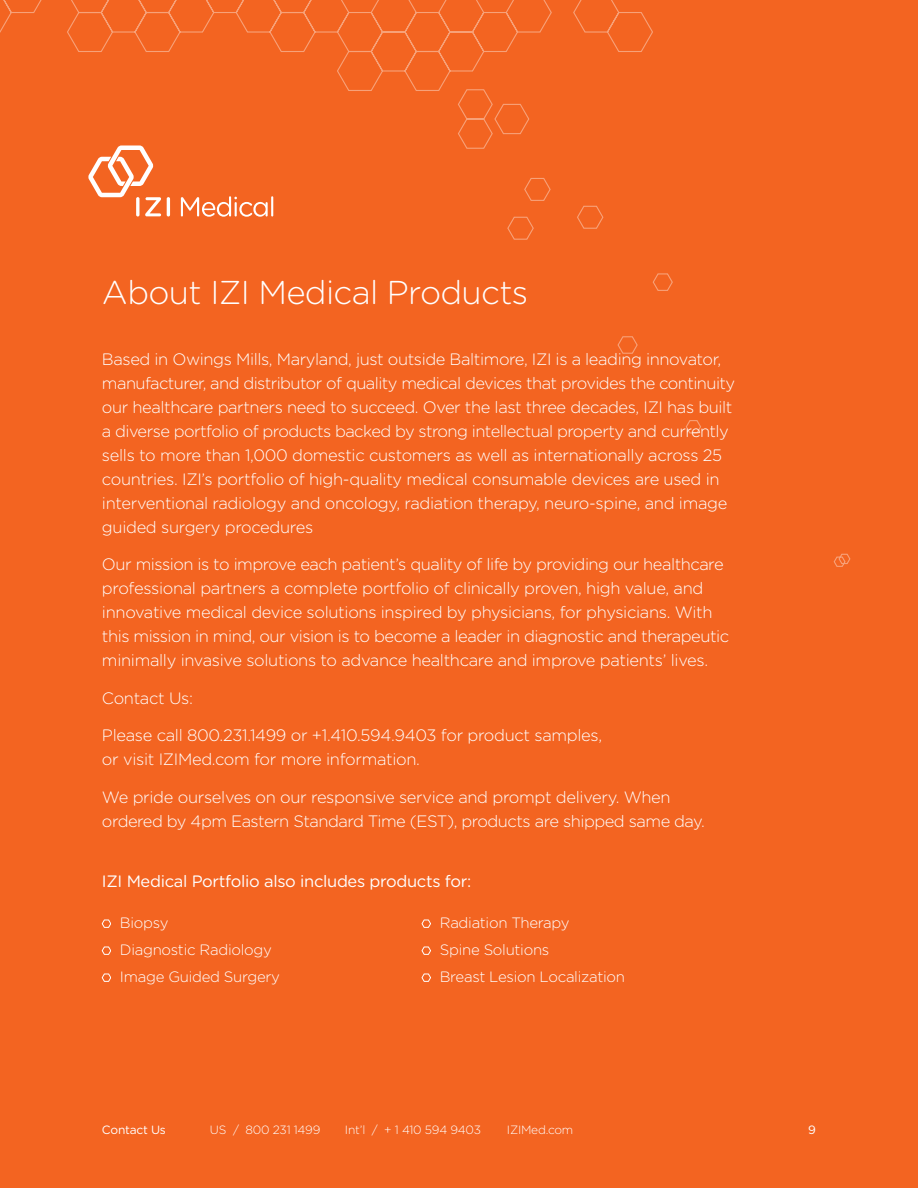
<style>
.page{position:relative;width:918px;height:1188px;background:#f36421}
.page>*{position:absolute;margin:0;border:0;box-sizing:border-box;transform-origin:0 0}
.t1{font:300 33px "Gotham Rounded";letter-spacing:-.02em;color:#fff}
.body{font:300 16.5px/24px "Gotham Rounded";letter-spacing:-.025em;color:#fff}
.t2{font:16.5px "Gotham Rounded";letter-spacing:-.02em;color:#fff}
.t3{font:300 15px "Gotham Rounded";letter-spacing:-.02em;color:#fff}
.t4{font:300 12px "Gotham Rounded";letter-spacing:-.02em;color:#fff}
.t5{font:12px "Gotham Rounded";letter-spacing:-.02em;color:#fff}
</style>
<div class="page">
<svg style="left:0;top:0;width:850px;height:567px"></svg>
<hr style="left:167px;top:197px;width:3px;height:20px;background:#fff;border-radius:2px">
<svg style="left:181px;top:196px;width:87px;height:21px"></svg>
<hr style="left:271px;top:196px;width:2px;height:21px;background:#fff">
<svg style="left:88px;top:145px;width:73px;height:71px"></svg>
<svg style="left:102px;top:920px;width:9px;height:8px"></svg>
<svg style="left:102px;top:947px;width:9px;height:8px"></svg>
<svg style="left:102px;top:974px;width:9px;height:8px"></svg>
<svg style="left:422px;top:920px;width:9px;height:8px"></svg>
<svg style="left:422px;top:947px;width:9px;height:8px"></svg>
<svg style="left:422px;top:974px;width:9px;height:8px"></svg>
<p class="t1" style="left:102px;top:270px;width:428px">About IZI Medical Products</p>
<p class="body" style="left:102px;top:346px;width:635px">Based in Owings Mills, Maryland, just outside Baltimore, IZI is a leading innovator, manufacturer, and distributor of quality medical devices that provides the continuity our healthcare partners need to succeed. Over the last three decades, IZI has built a diverse portfolio of products backed by strong intellectual property and currently sells to more than 1,000 domestic customers as well as internationally across 25 countries. IZI’s portfolio of high-quality medical consumable devices are used in interventional radiology and oncology, radiation therapy, neuro-spine, and image guided surgery procedures</p>
<p class="body" style="left:102px;top:552px;width:629px">Our mission is to improve each patient’s quality of life by providing our healthcare professional partners a complete portfolio of clinically proven, high value, and innovative medical device solutions inspired by physicians, for physicians. With this mission in mind, our vision is to become a leader in diagnostic and therapeutic minimally invasive solutions to advance healthcare and improve patients’ lives.</p>
<p class="body" style="left:102px;top:685px;width:93px">Contact Us:</p>
<p class="body" style="left:102px;top:723px;width:502px">Please call 800.231.1499 or +1.410.594.9403 for product samples, or visit IZIMed.com for more information.</p>
<p class="body" style="left:102px;top:784px;width:604px">We pride ourselves on our responsive service and prompt delivery. When ordered by 4pm Eastern Standard Time (EST), products are shipped same day.</p>
<p class="t2" style="left:102px;top:870px;width:371px">IZI Medical Portfolio also includes products for:</p>
<p class="t3" style="left:120px;top:912px;width:50px">Biopsy</p>
<p class="t3" style="left:120px;top:939px;width:153px">Diagnostic Radiology</p>
<p class="t3" style="left:120px;top:966px;width:162px">Image Guided Surgery</p>
<p class="t3" style="left:440px;top:912px;width:131px">Radiation Therapy</p>
<p class="t3" style="left:440px;top:939px;width:111px">Spine Solutions</p>
<p class="t3" style="left:440px;top:966px;width:187px">Breast Lesion Localization</p>
<p class="t5" style="left:102px;top:1122px;width:65px">Contact Us</p>
<p class="t4" style="left:210px;top:1122px;width:112px">US / 800 231 1499</p>
<p class="t4" style="left:345px;top:1122px;width:138px">Int’l / + 1 410 594 9403</p>
<p class="t4" style="left:507px;top:1122px;width:68px">IZIMed.com</p>
<p class="t5" style="left:808px;top:1122px;width:9px">9</p>
</div>
